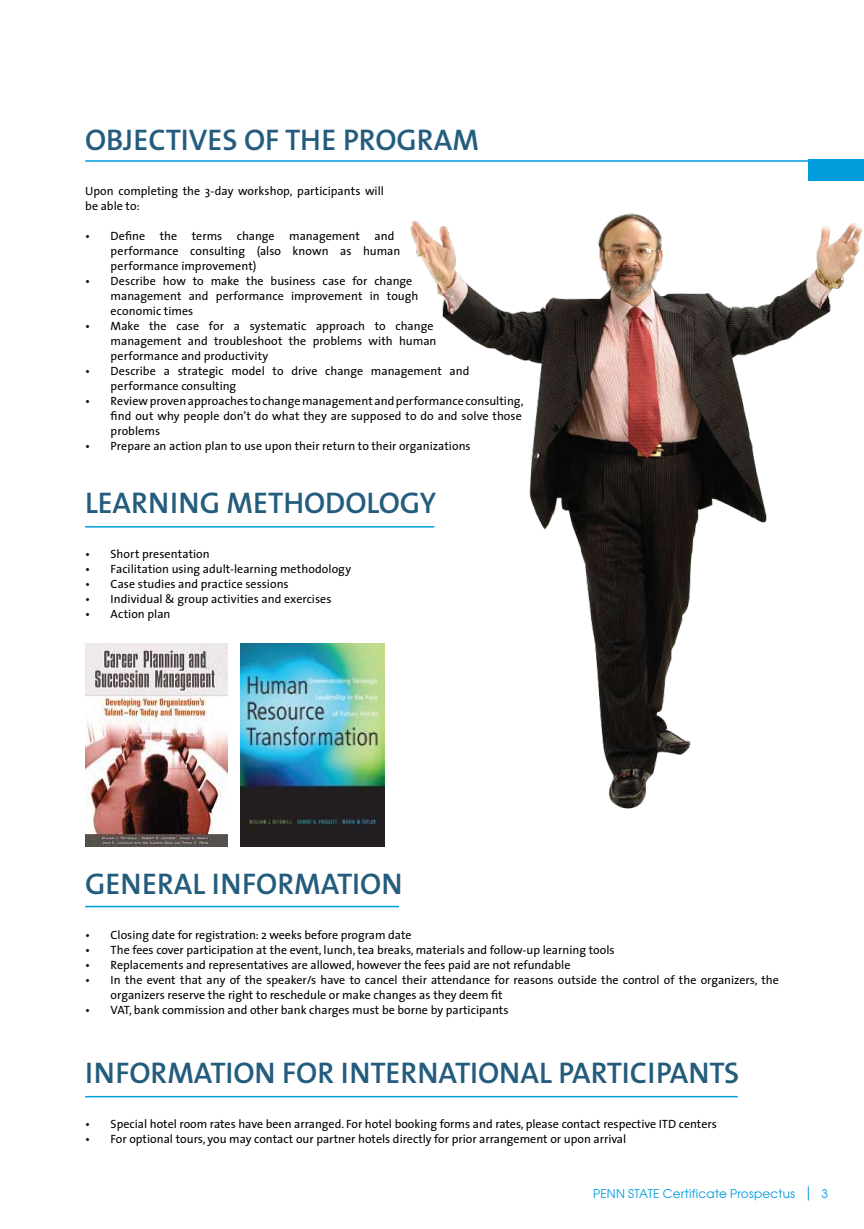
<style>
.page{position:relative;width:864px;height:1229px;background:#fff}
.page>*{position:absolute;margin:0;border:0;box-sizing:border-box;transform-origin:0 0}
.t1{font:600 30px "The Sans B6";color:#245c7d}
.t2{font:12px/15px "The Sans";color:#000}
.t3{font:12px "Avant Garde";letter-spacing:.02em;color:#009ddc}
</style>
<div class="page">
<svg style="left:807px;top:1186px;width:1px;height:14px"></svg>
<hr style="left:85px;top:160px;width:778px;height:2px;background:#009ddc">
<hr style="left:85px;top:526px;width:349px;height:1px;background:#009ddc">
<hr style="left:85px;top:906px;width:314px;height:1px;background:#009ddc">
<hr style="left:85px;top:1096px;width:652px;height:1px;background:#009ddc">
<img style="left:382px;top:159px;width:481px;height:688px">
<img style="left:240px;top:644px;width:144px;height:203px">
<img style="left:85px;top:644px;width:142px;height:203px">
<h1 class="t1" style="left:85px;top:124px;width:294px">OBJ ECTIVES OF TH E PROGRAM</h1>
<p class="t2" style="left:85px;top:183px;width:300px">Upon completing the 3-day workshop, participants will be able to:</p>
<p class="t2" style="left:111px;top:228px;width:291px;text-indent:-26px">• Define the terms change management and performance consulting (also known as human performance improvement)</p>
<p class="t2" style="left:111px;top:273px;width:309px;text-indent:-26px">• Describe how to make the business case for change management and performance improvement in tough economic times</p>
<p class="t2" style="left:111px;top:318px;width:327px;text-indent:-26px">• Make the case for a systematic approach to change management and troubleshoot the problems with human performance and productivity</p>
<p class="t2" style="left:111px;top:363px;width:360px;text-indent:-26px">• Describe a strategic model to drive change management and performance consulting</p>
<p class="t2" style="left:111px;top:393px;width:414px;text-indent:-26px">• Review proven approaches to change management and performance consulting, find out why people don’t do what they are supposed to do and solve those problems</p>
<p class="t2" style="left:85px;top:438px;width:387px">• Prepare an action plan to use upon their return to their organizations</p>
<h1 class="t1" style="left:85px;top:487px;width:46px">LEARNING</h1>
<h1 class="t1" style="left:226px;top:487px;width:62px">METHODOLOG</h1>
<h1 class="t1" style="left:419px;top:487px;width:18px">Y</h1>
<p class="t2" style="left:85px;top:546px;width:126px">• Short presentation</p>
<p class="t2" style="left:85px;top:561px;width:267px">• Facilitation using adult-learning methodology</p>
<p class="t2" style="left:85px;top:576px;width:205px">• Case studies and practice sessions</p>
<p class="t2" style="left:85px;top:591px;width:248px">• Individual &amp; group activities and exercises</p>
<p class="t2" style="left:85px;top:606px;width:87px">• Action plan</p>
<h1 class="t1" style="left:85px;top:868px;width:89px">GENERAL</h1>
<h1 class="t1" style="left:212px;top:868px;width:28px">INFORMATION</h1>
<p class="t2" style="left:85px;top:927px;width:328px">• Closing date for registration: 2 weeks before program date</p>
<p class="t2" style="left:85px;top:942px;width:530px">• The fees cover participation at the event, lunch, tea breaks, materials and follow-up learning tools</p>
<p class="t2" style="left:85px;top:957px;width:486px">• Replacements and representatives are allowed, however the fees paid are not refundable</p>
<p class="t2" style="left:111px;top:972px;width:669px;text-indent:-26px">• In the event that any of the speaker/s have to cancel their attendance for reasons outside the control of the organizers, the organizers reserve the right to reschedule or make changes as they deem fit</p>
<p class="t2" style="left:85px;top:1002px;width:424px">• VAT, bank commission and other bank charges must be borne by participants</p>
<h1 class="t1" style="left:85px;top:1057px;width:28px">INFORMATION</h1>
<h1 class="t1" style="left:282px;top:1057px;width:136px">FOR INTERNATIONAL</h1>
<h1 class="t1" style="left:558px;top:1057px;width:30px">PARTICIPANTS</h1>
<p class="t2" style="left:85px;top:1116px;width:633px">• Special hotel room rates have been arranged. For hotel booking forms and rates, please contact respective ITD centers</p>
<p class="t2" style="left:85px;top:1131px;width:542px">• For optional tours, you may contact our partner hotels directly for prior arrangement or upon arrival</p>
<p class="t3" style="left:593px;top:1186px;width:203px">PENN STATE Certificate Prospectus</p>
<p class="t3" style="left:821px;top:1186px;width:8px">3</p>
</div>
